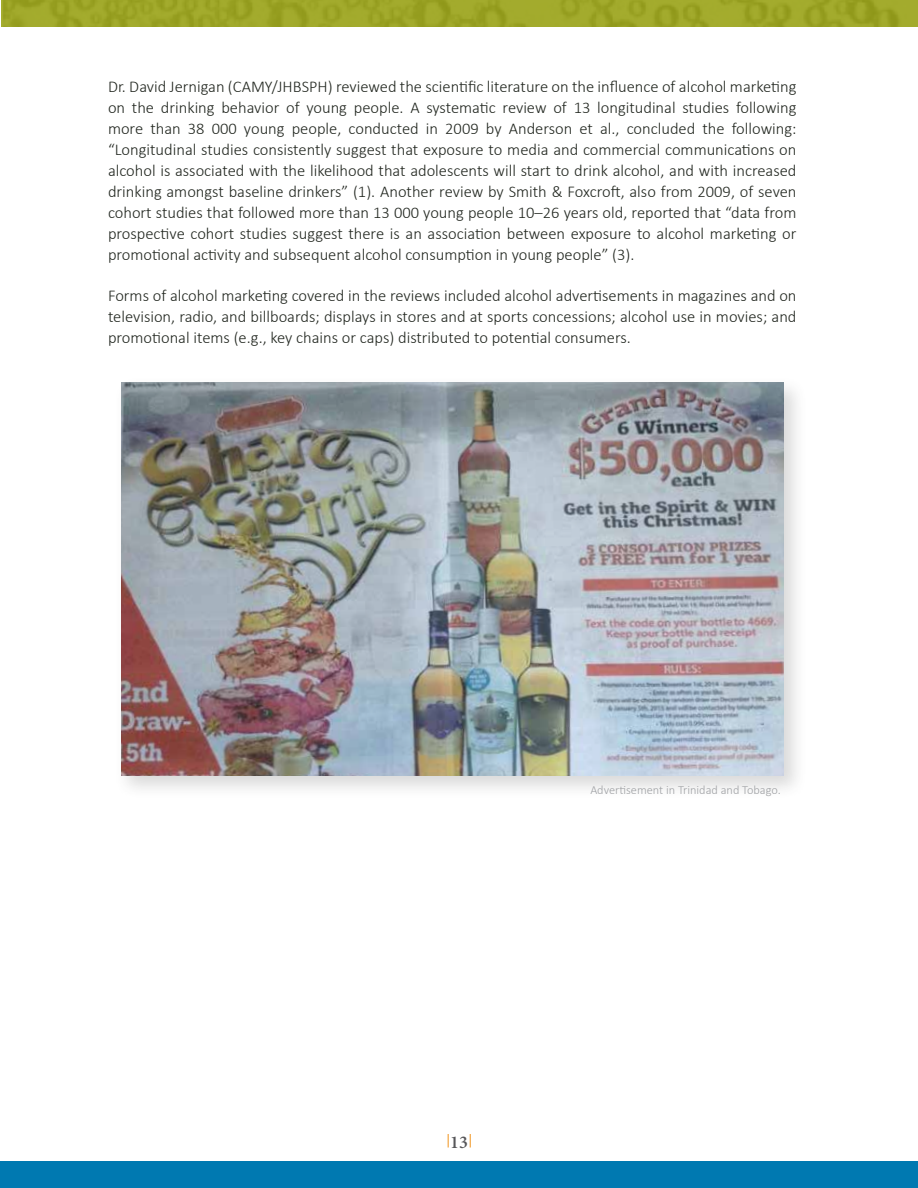
<style>
.page{position:relative;width:918px;height:1188px;background:#fff}
.page>*{position:absolute;margin:0;border:0;box-sizing:border-box;transform-origin:0 0}
.t1{font:600 18px "Minion Pro";color:#565659}
.t2{font:300 16.5px/21px "Calibri";color:#222720;text-align:justify}
.t3{font:300 12.3px "Calibri";color:#9fa1a4}
</style>
<div class="page">
<img style="left:2px;top:0;width:916px;height:27px">
<div style="left:0;top:1161px;width:918px;height:27px;background:#0079b1"></div>
<svg style="left:470px;top:1134px;width:1px;height:14px"></svg>
<svg style="left:448px;top:1134px;width:1px;height:14px"></svg>
<div style="left:114px;top:376px;width:694px;height:424px;background:#404040;opacity:.2"></div>
<img style="left:121px;top:383px;width:662px;height:393px">
<p class="t2" style="left:108px;top:76px;width:690px">Dr. David Jernigan (CAMY/JHBSPH) reviewed the scientific literature on the influence of alcohol marketing on the drinking behavior of young people. A systematic review of 13 longitudinal studies following more than 38 000 young people, conducted in 2009 by Anderson et al., concluded the following: “Longitudinal studies consistently suggest that exposure to media and commercial communications on alcohol is associated with the likelihood that adolescents will start to drink alcohol, and with increased drinking amongst baseline drinkers” (1). Another review by Smith &amp; Foxcroft, also from 2009, of seven cohort studies that followed more than 13 000 young people 10–26 years old, reported that “data from prospective cohort studies suggest there is an association between exposure to alcohol marketing or promotional activity and subsequent alcohol consumption in young people” (3).</p>
<p class="t2" style="left:108px;top:285px;width:690px">Forms of alcohol marketing covered in the reviews included alcohol advertisements in magazines and on television, radio, and billboards; displays in stores and at sports concessions; alcohol use in movies; and promotional items (e.g., key chains or caps) distributed to potential consumers.</p>
<p class="t3" style="left:590px;top:782px;width:192px">Advertisement in Trinidad and Tobago.</p>
<p class="t1" style="left:450px;top:1129px;width:19px">13</p>
</div>
